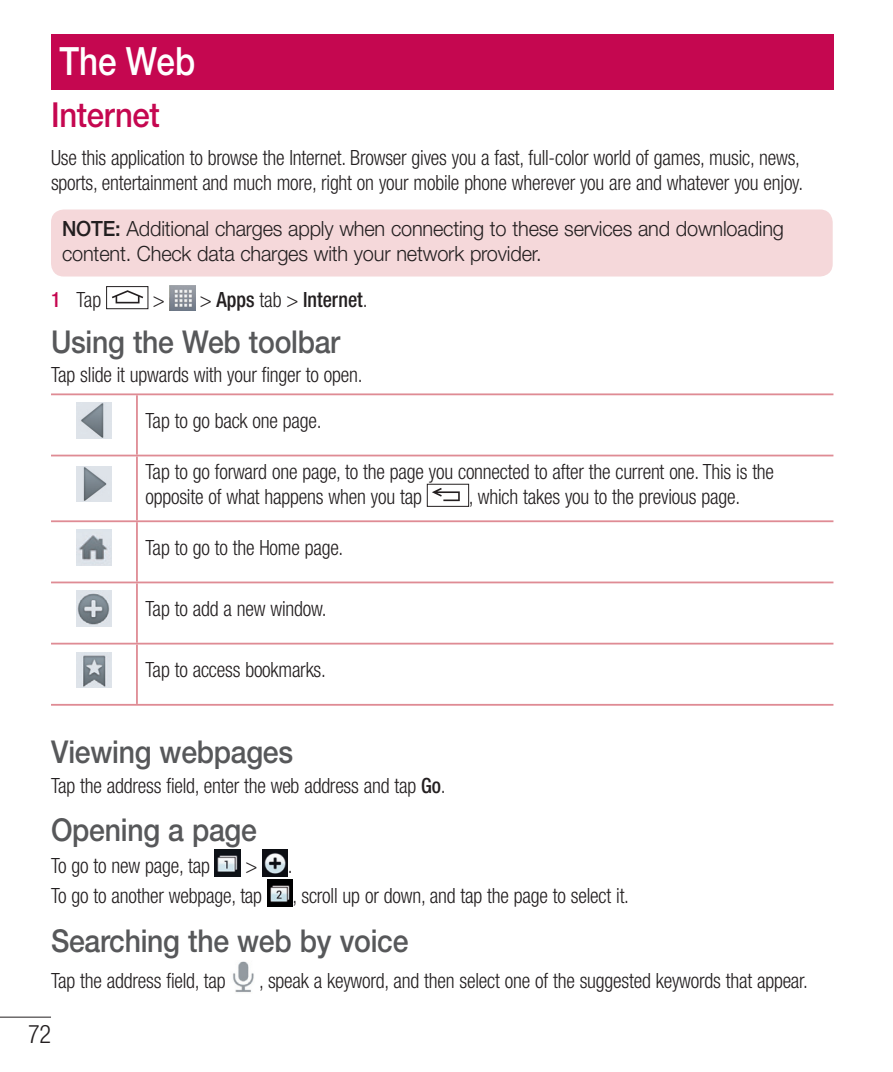
<style>
.page{position:relative;width:893px;height:1072px;background:#fff}
.page>*{position:absolute;margin:0;border:0;box-sizing:border-box;transform-origin:0 0}
.t1{font:500 39px "Helvetica Neue LT Pro";color:#fff;scale:.85 1}
.t2{font:500 34.5px "Helvetica Neue LT Pro";letter-spacing:-.01em;color:#c50750;scale:.9 1}
.t3{font:500 31.5px "Helvetica Neue LT Pro";letter-spacing:-.01em;color:#57585a;scale:.9 1}
.t4{font:300 condensed 25.5px "Helvetica Neue LT Pro";color:#231f20;scale:.95 1}
.t5{font:300 condensed 21px/25.2px "Helvetica Neue LT Pro";letter-spacing:-.01em;color:#231f20;scale:.95 1}
.t6{font:300 21px/25.2px "Helvetica Neue LT Pro";letter-spacing:-.01em;color:#231f20;scale:.95 1}
.t7{font:500 condensed 21px "Helvetica Neue LT Pro";color:#231f20;scale:.95 1}
.s1{font-weight:500}
.s2{font-weight:500;color:#c50750}
.s3{font-weight:300}
</style>
<div class="page">
<hr style="left:0;top:1016px;width:51px;height:1px;background:#231f20">
<div style="left:51px;top:34px;width:782px;height:55px;background:#c50750"></div>
<div style="left:51px;top:209px;width:782px;height:67px;background:#f5d8da;border-radius:13px"></div>
<svg style="left:112px;top:290px;width:32px;height:14px"></svg>
<div style="left:106px;top:286px;width:42px;height:23px;border:1px solid #231f20"></div>
<img style="left:170px;top:285px;width:25px;height:26px">
<hr style="left:51px;top:393px;width:782px;height:2px;background:#df8b94">
<hr style="left:136px;top:395px;width:2px;height:59px;background:#df8b94">
<hr style="left:51px;top:454px;width:782px;height:2px;background:#df8b94">
<hr style="left:136px;top:456px;width:2px;height:64px;background:#df8b94">
<hr style="left:51px;top:520px;width:782px;height:2px;background:#df8b94">
<hr style="left:136px;top:522px;width:2px;height:59px;background:#df8b94">
<hr style="left:51px;top:581px;width:782px;height:2px;background:#df8b94">
<hr style="left:136px;top:583px;width:2px;height:59px;background:#df8b94">
<hr style="left:51px;top:642px;width:782px;height:2px;background:#df8b94">
<hr style="left:136px;top:644px;width:2px;height:60px;background:#df8b94">
<hr style="left:51px;top:704px;width:782px;height:1px;background:#df8b94">
<img style="left:76px;top:403px;width:35px;height:35px">
<img style="left:76px;top:466px;width:35px;height:36px">
<svg style="left:432px;top:488px;width:28px;height:14px"></svg>
<div style="left:427px;top:484px;width:42px;height:23px;border:1px solid #231f20"></div>
<img style="left:76px;top:530px;width:35px;height:35px">
<img style="left:76px;top:591px;width:35px;height:35px">
<img style="left:76px;top:652px;width:35px;height:35px">
<img style="left:215px;top:850px;width:25px;height:26px">
<img style="left:262px;top:850px;width:26px;height:26px">
<img style="left:267px;top:880px;width:26px;height:26px">
<img style="left:233px;top:961px;width:21px;height:32px">
<h1 class="t1" style="left:60px;top:47px;width:161px">The Web</h1>
<h2 class="t2" style="left:51px;top:102px;width:122px">Internet</h2>
<p class="t5" style="left:51px;top:147px;width:793px">Use this application to browse the Internet. Browser gives you a fast, full-color world of games, music, news, sports, entertainment and much more, right on your mobile phone wherever you are and whatever you enjoy.</p>
<p class="t6" style="left:62px;top:217px;width:761px"><span class="s1">NOTE:</span> Additional charges apply when connecting to these services and downloading content. Check data charges with your network provider.</p>
<p class="t5" style="left:51px;top:289px;width:54px"><span class="s2">1</span> Tap</p>
<p class="t7" style="left:153px;top:291px;width:227px"><span class="s3">&gt; &gt;</span> Apps <span class="s3">tab &gt;</span> Internet<span class="s3">.</span></p>
<h3 class="t3" style="left:51px;top:330px;width:323px">Using the Web toolbar</h3>
<p class="t5" style="left:145px;top:354px;width:230px;line-height:45.9px;text-indent:-94px">Tap slide it upwards with your finger to open.<br>Tap to go back one page.</p>
<p class="t5" style="left:145px;top:461px;width:663px">Tap to go forward one page, to the page you connected to after the current one. This is the opposite of what happens when you tap</p>
<p class="t5" style="left:469px;top:486px;width:287px">, which takes you to the previous page.</p>
<p class="t5" style="left:145px;top:537px;width:210px">Tap to go to the Home page.</p>
<p class="t5" style="left:145px;top:598px;width:192px">Tap to add a new window.</p>
<p class="t5" style="left:145px;top:659px;width:191px">Tap to access bookmarks.</p>
<h3 class="t3" style="left:51px;top:740px;width:271px">Viewing webpages</h3>
<p class="t5" style="left:51px;top:774px;width:417px">Tap the address field, enter the web address and tap <span class="s1">Go</span>.</p>
<h3 class="t3" style="left:51px;top:818px;width:230px">Opening a page</h3>
<p class="t5" style="left:51px;top:855px;width:169px">To go to new page, tap</p>
<p class="t5" style="left:51px;top:852px;width:256px;line-height:30px;text-indent:194px">&gt; .<br>To go to another webpage, tap</p>
<p class="t5" style="left:293px;top:885px;width:356px">, scroll up or down, and tap the page to select it.</p>
<h3 class="t3" style="left:51px;top:929px;width:399px">Searching the web by voice</h3>
<p class="t5" style="left:51px;top:969px;width:185px">Tap the address field, tap</p>
<p class="t5" style="left:259px;top:969px;width:579px">, speak a keyword, and then select one of the suggested keywords that appear.</p>
<p class="t4" style="left:28px;top:1025px;width:26px">72</p>
</div>
